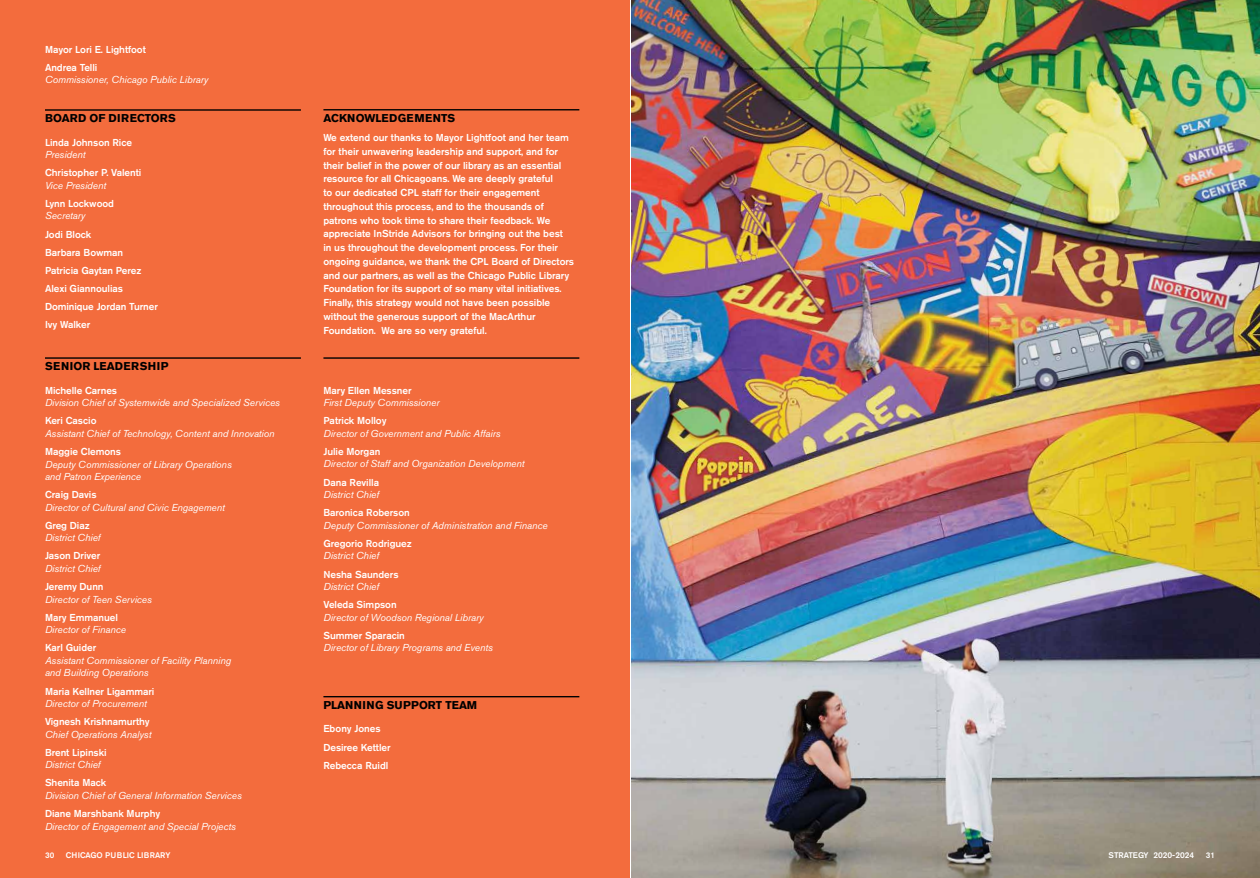
<style>
.page{position:relative;width:1260px;height:878px;background:#fff}
.page>*{position:absolute;margin:0;border:0;box-sizing:border-box;transform-origin:0 0}
.Staff_Heading{font:700 11.25px "Akzidenz Grotesk Pro";letter-spacing:.02em;color:#000}
.Staff_Heading-2{font:700 11.25px "Akzidenz Grotesk Pro";color:#000}
.Staff_Heading-3{font:700 11.25px "Akzidenz Grotesk Pro";letter-spacing:.04em;color:#000}
.Staff_Name{font:500 10px/13.8px "Akzidenz Grotesk Pro";letter-spacing:-.005em;color:#fff}
.t1{font:italic 10px/12.5px "Akzidenz Grotesk Pro";letter-spacing:-.005em;color:#fff}
.t2{font:500 8.38px "Akzidenz Grotesk Pro";color:#fff}
.t3{font:500 8.12px "Akzidenz Grotesk Pro";color:#fff}
.s1{font-size:8.12px}
</style>
<div class="page">
<div style="left:0;top:0;width:630px;height:878px;background:#f36c3d"></div>
<img style="left:632px;top:0;width:628px;height:878px">
<hr style="left:45px;top:357px;width:256px;height:2px;background:#000">
<hr style="left:323px;top:357px;width:256px;height:2px;background:#000">
<hr style="left:323px;top:696px;width:256px;height:1px;background:#000">
<hr style="left:45px;top:109px;width:256px;height:2px;background:#000">
<hr style="left:323px;top:109px;width:256px;height:1px;background:#000">
<p class="Staff_Name" style="left:45px;top:42px;width:102px">Mayor Lori E. Lightfoot</p>
<p class="Staff_Name" style="left:45px;top:60px;width:54px">Andrea Telli</p>
<p class="t1" style="left:45px;top:73px;width:165px">Commissioner, Chicago Public Library</p>
<p class="Staff_Heading" style="left:45px;top:111px;width:133px">BOARD OF DIRECTORS</p>
<p class="Staff_Name" style="left:45px;top:135px;width:89px">Linda Johnson Rice</p>
<p class="t1" style="left:45px;top:148px;width:42px">President</p>
<p class="Staff_Name" style="left:45px;top:166px;width:98px">Christopher P. Valenti</p>
<p class="t1" style="left:45px;top:179px;width:63px">Vice President</p>
<p class="Staff_Name" style="left:45px;top:196px;width:71px">Lynn Lockwood</p>
<p class="t1" style="left:45px;top:209px;width:42px">Secretary</p>
<p class="Staff_Name" style="left:45px;top:227px;width:48px">Jodi Block</p>
<p class="Staff_Name" style="left:45px;top:245px;width:80px">Barbara Bowman</p>
<p class="Staff_Name" style="left:45px;top:263px;width:98px">Patricia Gaytan Perez</p>
<p class="Staff_Name" style="left:45px;top:281px;width:80px">Alexi Giannoulias</p>
<p class="Staff_Name" style="left:45px;top:299px;width:114px">Dominique Jordan Turner</p>
<p class="Staff_Name" style="left:45px;top:318px;width:47px">Ivy Walker</p>
<p class="Staff_Heading-3" style="left:45px;top:359px;width:125px">SENIOR LEADERSHIP</p>
<p class="Staff_Name" style="left:45px;top:383px;width:74px">Michelle Carnes</p>
<p class="t1" style="left:45px;top:396px;width:237px">Division Chief of Systemwide and Specialized Services</p>
<p class="Staff_Name" style="left:45px;top:414px;width:53px">Keri Cascio</p>
<p class="t1" style="left:45px;top:427px;width:231px">Assistant Chief of Technology, Content and Innovation</p>
<p class="Staff_Name" style="left:45px;top:444px;width:77px">Maggie Clemons</p>
<p class="t1" style="left:45px;top:457px;width:188px">Deputy Commissioner of Library Operations and Patron Experience</p>
<p class="Staff_Name" style="left:45px;top:487px;width:53px">Craig Davis</p>
<p class="t1" style="left:45px;top:500px;width:181px">Director of Cultural and Civic Engagement</p>
<p class="Staff_Name" style="left:45px;top:518px;width:46px">Greg Diaz</p>
<p class="t1" style="left:45px;top:531px;width:57px">District Chief</p>
<p class="Staff_Name" style="left:45px;top:549px;width:57px">Jason Driver</p>
<p class="t1" style="left:45px;top:562px;width:57px">District Chief</p>
<p class="Staff_Name" style="left:45px;top:579px;width:60px">Jeremy Dunn</p>
<p class="t1" style="left:45px;top:592px;width:108px">Director of Teen Services</p>
<p class="Staff_Name" style="left:45px;top:610px;width:74px">Mary Emmanuel</p>
<p class="t1" style="left:45px;top:623px;width:82px">Director of Finance</p>
<p class="Staff_Name" style="left:45px;top:640px;width:53px">Karl Guider</p>
<p class="t1" style="left:45px;top:654px;width:188px">Assistant Commissioner of Facility Planning and Building Operations</p>
<p class="Staff_Name" style="left:45px;top:684px;width:111px">Maria Kellner Ligammari</p>
<p class="t1" style="left:45px;top:697px;width:103px">Director of Procurement</p>
<p class="Staff_Name" style="left:45px;top:714px;width:106px">Vignesh Krishnamurthy</p>
<p class="t1" style="left:45px;top:727px;width:108px">Chief Operations Analyst</p>
<p class="Staff_Name" style="left:45px;top:745px;width:63px">Brent Lipinski</p>
<p class="t1" style="left:45px;top:758px;width:57px">District Chief</p>
<p class="Staff_Name" style="left:45px;top:775px;width:63px">Shenita Mack</p>
<p class="t1" style="left:45px;top:789px;width:198px">Division Chief of General Information Services</p>
<p class="Staff_Name" style="left:45px;top:806px;width:117px">Diane Marshbank Murphy</p>
<p class="t1" style="left:45px;top:819px;width:192px">Director of Engagement and Special Projects</p>
<p class="Staff_Heading" style="left:323px;top:110px;width:133px">ACKNOWLEDGEMENTS</p>
<p class="Staff_Name" style="left:323px;top:130px;width:252px">We extend our thanks to Mayor Lightfoot and her team for their unwavering leadership and support, and for their belief in the power of our library as an essential resource for all Chicagoans. We are deeply grateful<br>to our dedicated CPL staff for their engagement throughout this process, and to the thousands of patrons who took time to share their feedback. We appreciate InStride Advisors for bringing out the best<br>in us throughout the development process. For their ongoing guidance, we thank the CPL Board of Directors and our partners, as well as the Chicago Public Library Foundation for its support of so many vital initiatives.<br>Finally, this strategy would not have been possible without the generous support of the MacArthur Foundation. We are so very grateful.</p>
<p class="Staff_Name" style="left:323px;top:383px;width:90px">Mary Ellen Messner</p>
<p class="t1" style="left:323px;top:396px;width:118px">First Deputy Commissioner</p>
<p class="Staff_Name" style="left:323px;top:414px;width:65px">Patrick Molloy</p>
<p class="t1" style="left:323px;top:427px;width:179px">Director of Government and Public Affairs</p>
<p class="Staff_Name" style="left:323px;top:444px;width:58px">Julie Morgan</p>
<p class="t1" style="left:323px;top:457px;width:203px">Director of Staff and Organization Development</p>
<p class="Staff_Name" style="left:323px;top:475px;width:57px">Dana Revilla</p>
<p class="t1" style="left:323px;top:488px;width:57px">District Chief</p>
<p class="Staff_Name" style="left:323px;top:505px;width:88px">Baronica Roberson</p>
<p class="t1" style="left:323px;top:519px;width:226px">Deputy Commissioner of Administration and Finance</p>
<p class="Staff_Name" style="left:323px;top:536px;width:90px">Gregorio Rodriguez</p>
<p class="t1" style="left:323px;top:549px;width:57px">District Chief</p>
<p class="Staff_Name" style="left:323px;top:567px;width:77px">Nesha Saunders</p>
<p class="t1" style="left:323px;top:580px;width:57px">District Chief</p>
<p class="Staff_Name" style="left:323px;top:597px;width:75px">Veleda Simpson</p>
<p class="t1" style="left:323px;top:610px;width:162px">Director of Woodson Regional Library</p>
<p class="Staff_Name" style="left:323px;top:628px;width:83px">Summer Sparacin</p>
<p class="t1" style="left:323px;top:641px;width:171px">Director of Library Programs and Events</p>
<p class="Staff_Heading-2" style="left:323px;top:697px;width:155px">PLANNING SUPPORT TEAM</p>
<p class="Staff_Name" style="left:323px;top:721px;width:59px">Ebony Jones</p>
<p class="Staff_Name" style="left:323px;top:740px;width:69px">Desiree Kettler</p>
<p class="Staff_Name" style="left:323px;top:758px;width:66px">Rebecca Ruidl</p>
<p class="t3" style="left:45px;top:849px;width:11px">30</p>
<p class="t3" style="left:66px;top:849px;width:106px">CHICAGO PUBLIC LIBRARY</p>
<p class="t2" style="left:1109px;top:849px;width:87px"><span class="s1">STRATEGY</span> 2020-2024</p>
<p class="t3" style="left:1206px;top:849px;width:11px">31</p>
</div>
